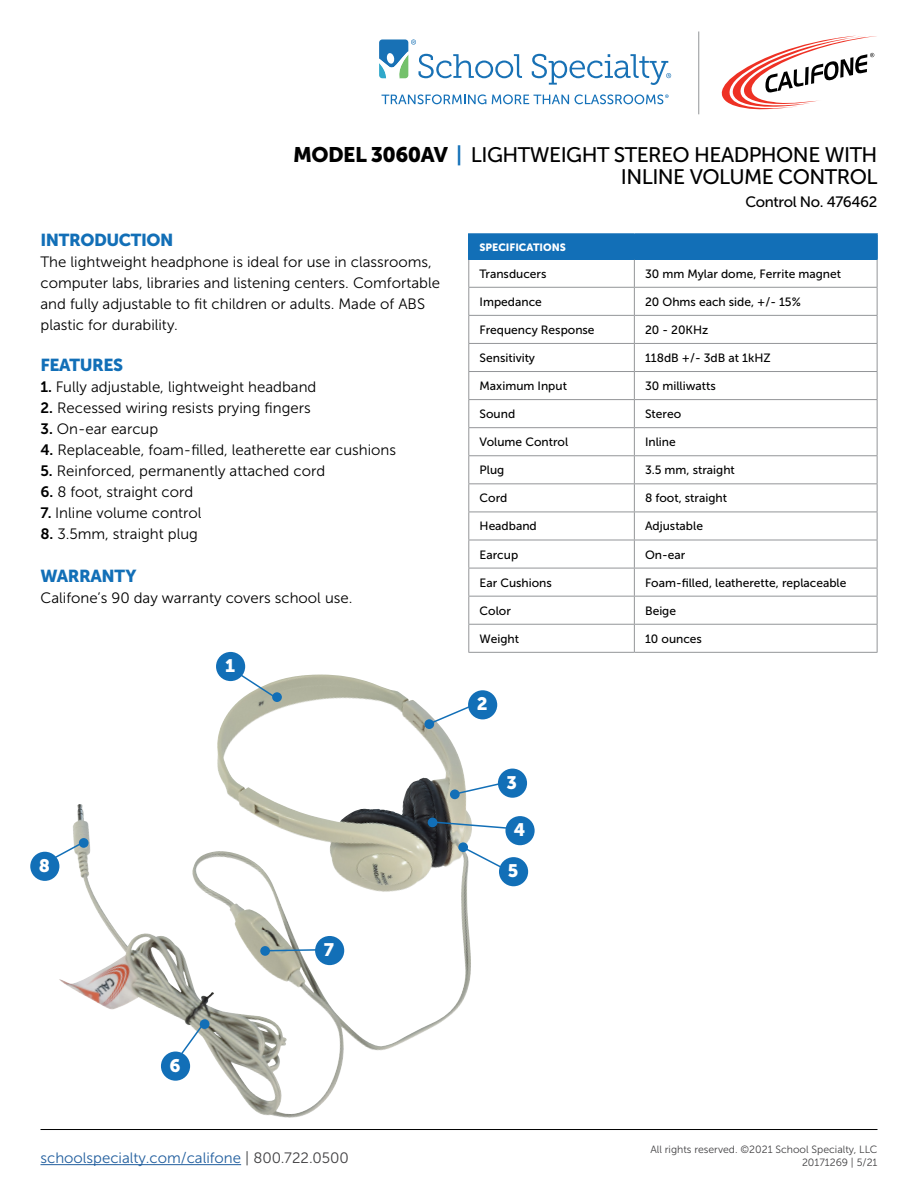
<style>
.page{position:relative;width:918px;height:1188px;background:#fff}
.page>*{position:absolute;margin:0;border:0;box-sizing:border-box;transform-origin:0 0}
.t1{font:21px/22.5px "Museo Sans 500";letter-spacing:-.025em;color:#000;text-align:right}
.t2{font:18px "Museo Sans 900";color:#fff}
.t3{font:17.25px "Museo Sans 900";letter-spacing:-.025em;color:#126fb7}
.t4{font:15px/21px "Museo Sans 300";color:#000}
.t5{font:15px "Museo Sans 300";color:#215e9e}
.t6{font:15px "Museo Sans 500";letter-spacing:-.025em;color:#000}
.t7{font:12px "Museo Sans 500";color:#000}
.t8{font:10.5px "Museo Sans 300";color:#414042}
.t9{font:10.5px "Museo Sans 900";color:#fff}
.s1{font-family:"Museo Sans 900"}
.s2{font-family:"Museo Sans 700";color:#126fb7}
.s3{font-family:"Museo Sans 700"}
.s4{color:#414042}
</style>
<div class="page">
<hr style="left:40px;top:1129px;width:838px;height:1px;background:#000">
<hr style="left:40px;top:1164px;width:201px;height:1px;background:#215e9e">
<div style="left:469px;top:234px;width:408px;height:25px;background:#126fb7"></div>
<hr style="left:468px;top:287px;width:166px;height:1px;background:#939598">
<hr style="left:634px;top:287px;width:244px;height:1px;background:#939598">
<hr style="left:468px;top:315px;width:166px;height:1px;background:#939598">
<hr style="left:634px;top:315px;width:244px;height:1px;background:#939598">
<hr style="left:468px;top:343px;width:166px;height:1px;background:#939598">
<hr style="left:634px;top:343px;width:244px;height:1px;background:#939598">
<hr style="left:468px;top:371px;width:166px;height:1px;background:#939598">
<hr style="left:634px;top:371px;width:244px;height:1px;background:#939598">
<hr style="left:468px;top:399px;width:166px;height:1px;background:#939598">
<hr style="left:634px;top:399px;width:244px;height:1px;background:#939598">
<hr style="left:468px;top:427px;width:166px;height:1px;background:#939598">
<hr style="left:634px;top:427px;width:244px;height:1px;background:#939598">
<hr style="left:468px;top:455px;width:166px;height:1px;background:#939598">
<hr style="left:634px;top:455px;width:244px;height:1px;background:#939598">
<hr style="left:468px;top:483px;width:166px;height:1px;background:#939598">
<hr style="left:634px;top:483px;width:244px;height:1px;background:#939598">
<hr style="left:468px;top:512px;width:166px;height:1px;background:#939598">
<hr style="left:634px;top:512px;width:244px;height:1px;background:#939598">
<hr style="left:468px;top:540px;width:166px;height:1px;background:#939598">
<hr style="left:634px;top:540px;width:244px;height:1px;background:#939598">
<hr style="left:468px;top:568px;width:166px;height:1px;background:#939598">
<hr style="left:634px;top:568px;width:244px;height:1px;background:#939598">
<hr style="left:468px;top:596px;width:166px;height:1px;background:#939598">
<hr style="left:634px;top:596px;width:244px;height:1px;background:#939598">
<hr style="left:468px;top:624px;width:166px;height:1px;background:#939598">
<svg style="left:468px;top:260px;width:1px;height:392px"></svg>
<hr style="left:634px;top:624px;width:244px;height:1px;background:#939598">
<svg style="left:634px;top:260px;width:1px;height:392px"></svg>
<svg style="left:877px;top:260px;width:1px;height:392px"></svg>
<hr style="left:468px;top:652px;width:166px;height:1px;background:#939598">
<hr style="left:634px;top:652px;width:244px;height:1px;background:#939598">
<hr style="left:468px;top:233px;width:166px;height:2px;background:#126fb7">
<hr style="left:468px;top:235px;width:2px;height:24px;background:#126fb7">
<hr style="left:634px;top:233px;width:244px;height:2px;background:#126fb7">
<hr style="left:876px;top:235px;width:2px;height:24px;background:#126fb7">
<hr style="left:468px;top:259px;width:166px;height:1px;background:#126fb7">
<hr style="left:634px;top:259px;width:244px;height:1px;background:#126fb7">
<hr style="left:698px;top:31px;width:1px;height:83px;background:#939598">
<svg style="left:532px;top:54px;width:139px;height:31px"></svg>
<svg style="left:379px;top:39px;width:143px;height:39px"></svg>
<svg style="left:382px;top:94px;width:104px;height:10px"></svg>
<svg style="left:492px;top:94px;width:77px;height:10px"></svg>
<svg style="left:575px;top:94px;width:94px;height:10px"></svg>
<svg style="left:721px;top:36px;width:156px;height:74px"></svg>
<img style="left:73px;top:675px;width:393px;height:441px">
<svg style="left:424px;top:719px;width:10px;height:10px"></svg>
<div style="left:216px;top:652px;width:29px;height:29px;background:#126fb7;border-radius:50%"></div>
<div style="left:468px;top:690px;width:29px;height:29px;background:#126fb7;border-radius:50%"></div>
<div style="left:498px;top:769px;width:29px;height:29px;background:#126fb7;border-radius:50%"></div>
<svg style="left:238px;top:672px;width:38px;height:27px"></svg>
<div style="left:505px;top:816px;width:30px;height:29px;background:#126fb7;border-radius:50%"></div>
<div style="left:499px;top:857px;width:29px;height:29px;background:#126fb7;border-radius:50%"></div>
<div style="left:161px;top:1052px;width:29px;height:29px;background:#126fb7;border-radius:50%"></div>
<div style="left:315px;top:936px;width:29px;height:29px;background:#126fb7;border-radius:50%"></div>
<div style="left:30px;top:852px;width:29px;height:29px;background:#126fb7;border-radius:50%"></div>
<div style="left:272px;top:692px;width:10px;height:10px;background:#126fb7;border-radius:50%"></div>
<div style="left:450px;top:789px;width:10px;height:10px;background:#126fb7;border-radius:50%"></div>
<div style="left:428px;top:818px;width:9px;height:9px;background:#126fb7;border-radius:50%"></div>
<svg style="left:458px;top:842px;width:10px;height:10px"></svg>
<div style="left:260px;top:946px;width:10px;height:10px;background:#126fb7;border-radius:50%"></div>
<svg style="left:79px;top:838px;width:10px;height:10px"></svg>
<div style="left:200px;top:1019px;width:10px;height:10px;background:#126fb7;border-radius:50%"></div>
<svg style="left:462px;top:846px;width:47px;height:26px"></svg>
<svg style="left:431px;top:820px;width:79px;height:10px"></svg>
<svg style="left:454px;top:781px;width:51px;height:15px"></svg>
<svg style="left:428px;top:691px;width:50px;height:35px"></svg>
<svg style="left:269px;top:948px;width:47px;height:4px"></svg>
<svg style="left:179px;top:1023px;width:26px;height:34px"></svg>
<svg style="left:48px;top:840px;width:37px;height:22px"></svg>
<h1 class="t1" style="left:293px;top:143px;width:586px"><span class="s1">MODEL 3060AV</span> <span class="s2">|</span> LIGHTWEIGHT STEREO HEADPHONE WITH<br>INLINE VOLUME CONTROL</h1>
<p class="t6" style="left:745px;top:193px;width:134px">Control No. 476462</p>
<p class="t3" style="left:40px;top:230px;width:135px">INTRODUCTION</p>
<p class="t4" style="left:40px;top:252px;width:401px">The lightweight headphone is ideal for use in classrooms, computer labs, libraries and listening centers. Comfortable and fully adjustable to fit children or adults. Made of ABS plastic for durability.</p>
<p class="t3" style="left:40px;top:355px;width:84px">FEATURES</p>
<p class="t4" style="left:40px;top:376px;width:278px"><span class="s3">1.</span> Fully adjustable, lightweight headband</p>
<p class="t4" style="left:40px;top:397px;width:272px"><span class="s3">2.</span> Recessed wiring resists prying fingers</p>
<p class="t4" style="left:40px;top:418px;width:119px"><span class="s3">3.</span> On-ear earcup</p>
<p class="t4" style="left:40px;top:439px;width:357px"><span class="s3">4.</span> Replaceable, foam-filled, leatherette ear cushions</p>
<p class="t4" style="left:40px;top:460px;width:286px"><span class="s3">5.</span> Reinforced, permanently attached cord</p>
<p class="t4" style="left:40px;top:481px;width:154px"><span class="s3">6.</span> 8 foot, straight cord</p>
<p class="t4" style="left:40px;top:502px;width:163px"><span class="s3">7.</span> Inline volume control</p>
<p class="t4" style="left:40px;top:523px;width:159px"><span class="s3">8.</span> 3.5mm, straight plug</p>
<p class="t3" style="left:40px;top:566px;width:97px">WARRANTY</p>
<p class="t4" style="left:40px;top:588px;width:313px">Califone’s 90 day warranty covers school use.</p>
<p class="t2" style="left:39px;top:855px;width:13px">8</p>
<p class="t2" style="left:225px;top:656px;width:11px">1</p>
<p class="t2" style="left:324px;top:940px;width:12px">7</p>
<p class="t9" style="left:480px;top:241px;width:88px">SPECIFICATIONS</p>
<p class="t7" style="left:480px;top:267px;width:68px">Transducers</p>
<p class="t7" style="left:645px;top:267px;width:198px">30 mm Mylar dome, Ferrite magnet</p>
<p class="t7" style="left:480px;top:295px;width:64px">Impedance</p>
<p class="t7" style="left:645px;top:295px;width:157px">20 Ohms each side, +/- 15%</p>
<p class="t7" style="left:480px;top:323px;width:117px">Frequency Response</p>
<p class="t7" style="left:645px;top:323px;width:65px">20 - 20KHz</p>
<p class="t7" style="left:480px;top:351px;width:57px">Sensitivity</p>
<p class="t7" style="left:645px;top:351px;width:127px">118dB +/- 3dB at 1kHZ</p>
<p class="t7" style="left:480px;top:379px;width:89px">Maximum Input</p>
<p class="t7" style="left:645px;top:379px;width:72px">30 milliwatts</p>
<p class="t7" style="left:480px;top:407px;width:37px">Sound</p>
<p class="t7" style="left:645px;top:407px;width:38px">Stereo</p>
<p class="t7" style="left:480px;top:436px;width:90px">Volume Control</p>
<p class="t7" style="left:645px;top:436px;width:32px">Inline</p>
<p class="t7" style="left:480px;top:464px;width:26px">Plug</p>
<p class="t7" style="left:645px;top:464px;width:91px">3.5 mm, straight</p>
<p class="t7" style="left:480px;top:492px;width:29px">Cord</p>
<p class="t7" style="left:645px;top:492px;width:83px">8 foot, straight</p>
<p class="t7" style="left:480px;top:520px;width:59px">Headband</p>
<p class="t7" style="left:645px;top:520px;width:59px">Adjustable</p>
<p class="t7" style="left:480px;top:548px;width:40px">Earcup</p>
<p class="t7" style="left:645px;top:548px;width:42px">On-ear</p>
<p class="t7" style="left:480px;top:576px;width:74px">Ear Cushions</p>
<p class="t7" style="left:645px;top:576px;width:203px">Foam-filled, leatherette, replaceable</p>
<p class="t7" style="left:480px;top:604px;width:33px">Color</p>
<p class="t7" style="left:645px;top:604px;width:33px">Beige</p>
<p class="t7" style="left:480px;top:632px;width:41px">Weight</p>
<p class="t7" style="left:645px;top:632px;width:58px">10 ounces</p>
<p class="t2" style="left:477px;top:694px;width:12px">2</p>
<p class="t2" style="left:507px;top:772px;width:12px">3</p>
<p class="t2" style="left:514px;top:820px;width:13px">4</p>
<p class="t2" style="left:508px;top:861px;width:12px">5</p>
<p class="t2" style="left:169px;top:1055px;width:13px">6</p>
<p class="t8" style="left:650px;top:1144px;width:229px">All rights reserved. ©2021 School Specialty, LLC</p>
<p class="t5" style="left:40px;top:1150px;width:310px">schoolspecialty.com/califone <span class="s4">| 800.722.0500</span></p>
<p class="t8" style="left:802px;top:1157px;width:77px">20171269 | 5/21</p>
</div>
